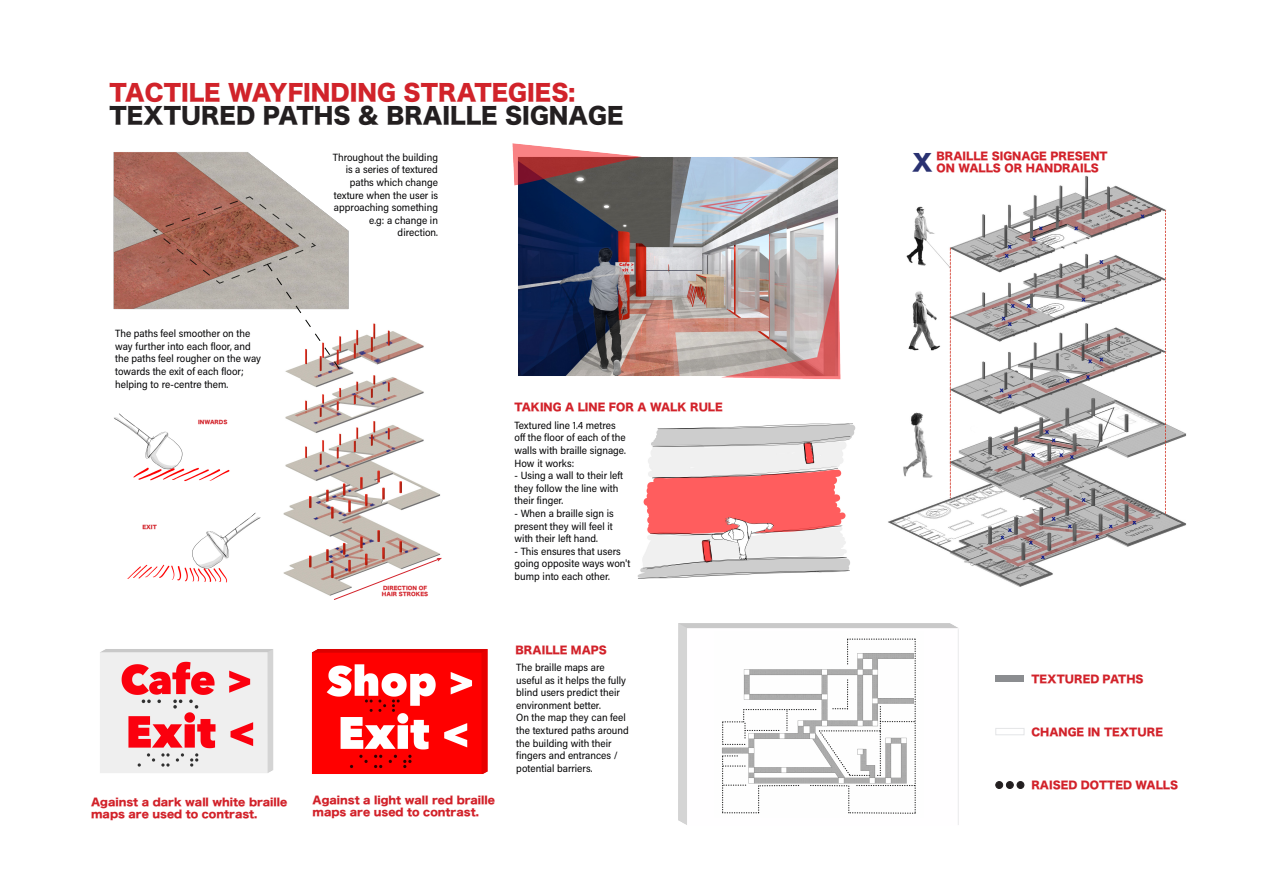
<style>
.page{position:relative;width:1263px;height:893px;background:#fff}
.page>*{position:absolute;margin:0;border:0;box-sizing:border-box;transform-origin:0 0}
.t1{font:22.5px "Hira Kaku Std N W8";color:#d1232a}
.t2{font:22.5px "Hira Kaku Std N W8";color:#231f20}
.t3{font:22.5px "Hira Kaku Std N W8";color:#293171}
.t4{font:10.5px/12.6px "Acumin Variable Concept";color:#000002}
.t5{font:10.5px/12px "Hira Kaku Std N W8";color:#d2222a}
.t6{font:5.25px/6px "Hira Kaku Std N W8";color:#d2222a}
</style>
<div class="page">
<img style="left:283px;top:323px;width:159px;height:273px">
<img style="left:113px;top:152px;width:236px;height:158px">
<img style="left:114px;top:413px;width:147px;height:170px">
<svg style="left:333px;top:558px;width:109px;height:42px"></svg>
<svg style="left:152px;top:196px;width:188px;height:174px"></svg>
<img style="left:512px;top:143px;width:329px;height:237px">
<img style="left:637px;top:423px;width:219px;height:156px">
<img style="left:100px;top:649px;width:174px;height:124px">
<img style="left:311px;top:649px;width:177px;height:125px">
<img style="left:678px;top:623px;width:280px;height:202px">
<hr style="left:958px;top:629px;width:1px;height:196px;background:#e9eaeb">
<div style="left:996px;top:781px;width:7px;height:7px;background:#231f20;border-radius:50%"></div>
<div style="left:995px;top:781px;width:8px;height:8px;border:1px solid #231f20;border-radius:50%"></div>
<div style="left:1006px;top:781px;width:7px;height:7px;background:#231f20;border-radius:50%"></div>
<div style="left:1006px;top:781px;width:8px;height:8px;border:1px solid #231f20;border-radius:50%"></div>
<div style="left:1017px;top:781px;width:7px;height:7px;background:#231f20;border-radius:50%"></div>
<div style="left:1017px;top:781px;width:7px;height:8px;border:1px solid #231f20;border-radius:50%"></div>
<div style="left:995px;top:675px;width:29px;height:6px;background:#8b8d90"></div>
<div style="left:995px;top:728px;width:29px;height:7px;background:#fff;border:1px solid #e4e5e7"></div>
<img style="left:888px;top:176px;width:298px;height:411px">
<img style="left:1165px;top:210px;width:1px;height:190px">
<img style="left:950px;top:248px;width:1px;height:157px">
<p class="t1" style="left:109px;top:81px;width:467px">TACTILE WAYFINDING STRATEGIES:</p>
<p class="t2" style="left:109px;top:103px;width:515px">TEXTURED PATHS &amp; BRAILLE SIGNAGE</p>
<p class="t4" style="left:333px;top:150px;width:107px;text-align:right">Throughout the building is a series of textured paths which change texture when the user is approaching something e.g: a change in direction.</p>
<p class="t4" style="left:115px;top:327px;width:147px">The paths feel smoother on the way further into each floor, and the paths feel rougher on the way towards the exit of each floor; helping to re-centre them.</p>
<p class="t6" style="left:198px;top:419px;width:31px">INWARDS</p>
<p class="t6" style="left:142px;top:524px;width:16px">EXIT</p>
<p class="t6" style="left:382px;top:585px;width:48px">DIRECTION OF<br>HAIR STROKES</p>
<p class="t5" style="left:91px;top:796px;width:198px">Against a dark wall white braille maps are used to contrast.</p>
<p class="t5" style="left:313px;top:795px;width:184px">Against a light wall red braille maps are used to contrast.</p>
<p class="t5" style="left:514px;top:402px;width:210px">TAKING A LINE FOR A WALK RULE</p>
<p class="t4" style="left:514px;top:418px;width:113px">Textured line 1.4 metres off the floor of each of the walls with braille signage.</p>
<p class="t4" style="left:514px;top:456px;width:61px">How it works:</p>
<p class="t4" style="left:514px;top:469px;width:110px">- Using a wall to their left they follow the line with their finger.</p>
<p class="t4" style="left:514px;top:507px;width:101px;text-align:justify">- When a braille sign is present they will feel it with their left hand.</p>
<p class="t4" style="left:514px;top:544px;width:117px">- This ensures that users going opposite ways won't bump into each other.</p>
<p class="t5" style="left:516px;top:644px;width:93px">BRAILLE MAPS</p>
<p class="t4" style="left:516px;top:661px;width:111px">The braille maps are useful as it helps the fully blind users predict their environment better.</p>
<p class="t4" style="left:516px;top:711px;width:114px">On the map they can feel the textured paths around the building with their fingers and entrances / potential barriers.</p>
<p class="t3" style="left:912px;top:150px;width:22px">X</p>
<p class="t5" style="left:936px;top:151px;width:173px;line-height:11.2px">BRAILLE SIGNAGE PRESENT<br>ON WALLS OR HANDRAILS</p>
<p class="t5" style="left:1031px;top:673px;width:114px">TEXTURED PATHS</p>
<p class="t5" style="left:1031px;top:726px;width:133px">CHANGE IN TEXTURE</p>
<p class="t5" style="left:1031px;top:779px;width:148px">RAISED DOTTED WALLS</p>
</div>
